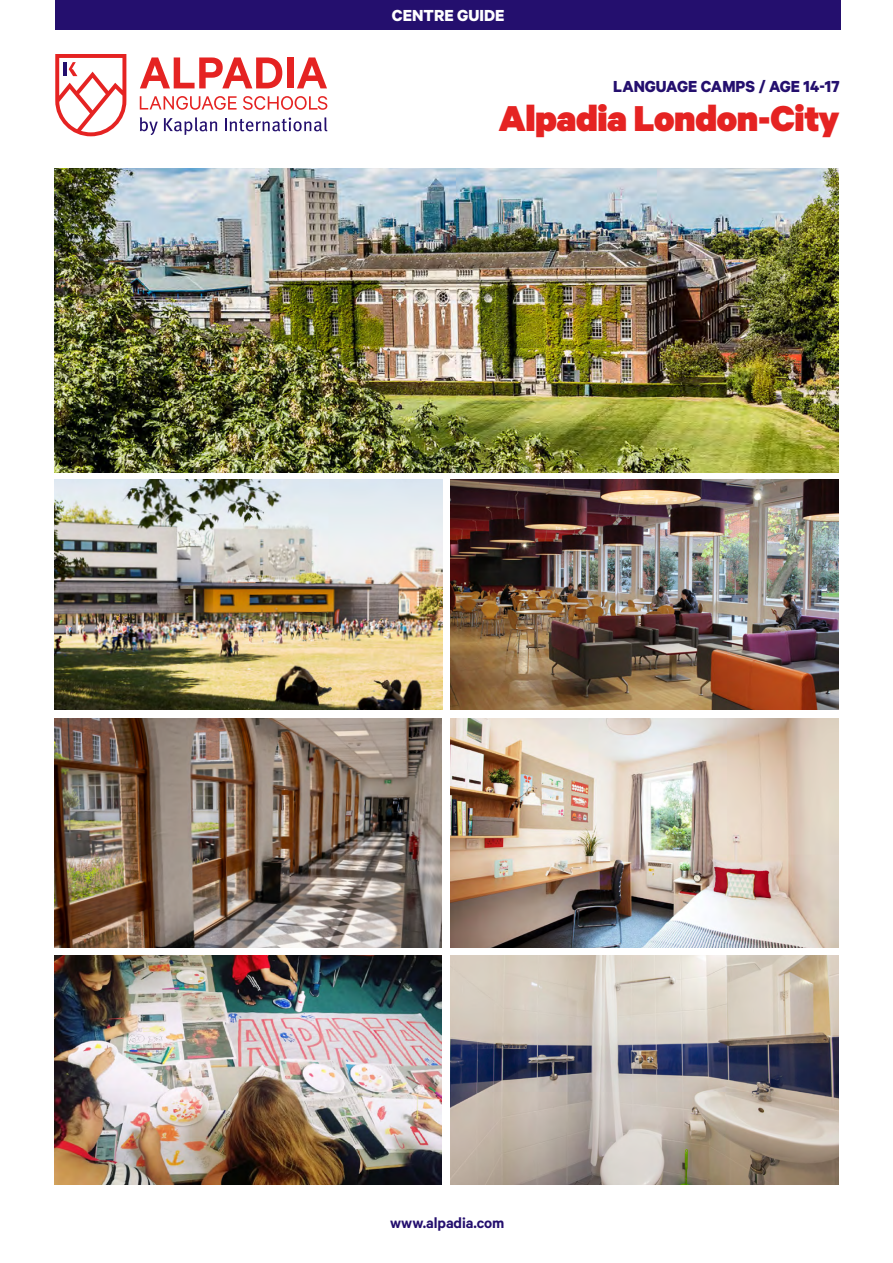
<style>
.page{position:relative;width:893px;height:1263px;background:#fff}
.page>*{position:absolute;margin:0;border:0;box-sizing:border-box;transform-origin:0 0}
.t1{font:900 40.5px "Calibre";letter-spacing:-.01em;color:#e52322}
.t2{font:700 18px "Calibre";color:#240f6e}
.t3{font:700 18px "Calibre";color:#fff}
.t4{font:600 16.5px "Calibre";letter-spacing:-.005em;color:#240f6e}
</style>
<div class="page">
<svg style="left:55px;top:54px;width:71px;height:82px"></svg>
<svg style="left:140px;top:117px;width:18px;height:18px"></svg>
<svg style="left:164px;top:117px;width:53px;height:18px"></svg>
<svg style="left:225px;top:117px;width:102px;height:14px"></svg>
<svg style="left:140px;top:57px;width:142px;height:31px"></svg>
<div style="left:287px;top:57px;width:6px;height:31px;background:#e52322"></div>
<svg style="left:297px;top:57px;width:30px;height:31px"></svg>
<svg style="left:140px;top:96px;width:97px;height:14px"></svg>
<svg style="left:243px;top:96px;width:84px;height:14px"></svg>
<img style="left:54px;top:169px;width:785px;height:303px">
<img style="left:54px;top:480px;width:388px;height:230px">
<img style="left:451px;top:480px;width:388px;height:230px">
<img style="left:450px;top:955px;width:388px;height:230px">
<img style="left:450px;top:718px;width:388px;height:230px">
<img style="left:54px;top:955px;width:388px;height:230px">
<img style="left:54px;top:718px;width:388px;height:230px">
<div style="left:55px;top:0;width:786px;height:29px;background:#240f6e"></div>
<p class="t3" style="left:392px;top:4px;width:114px">CENTRE GUIDE</p>
<p class="t2" style="left:613px;top:75px;width:228px">LANGUAGE CAMPS / AGE 14-17</p>
<h1 class="t1" style="left:499px;top:93px;width:342px">Alpadia London-City</h1>
<p class="t4" style="left:390px;top:1213px;width:116px">www.alpadia.com</p>
</div>
